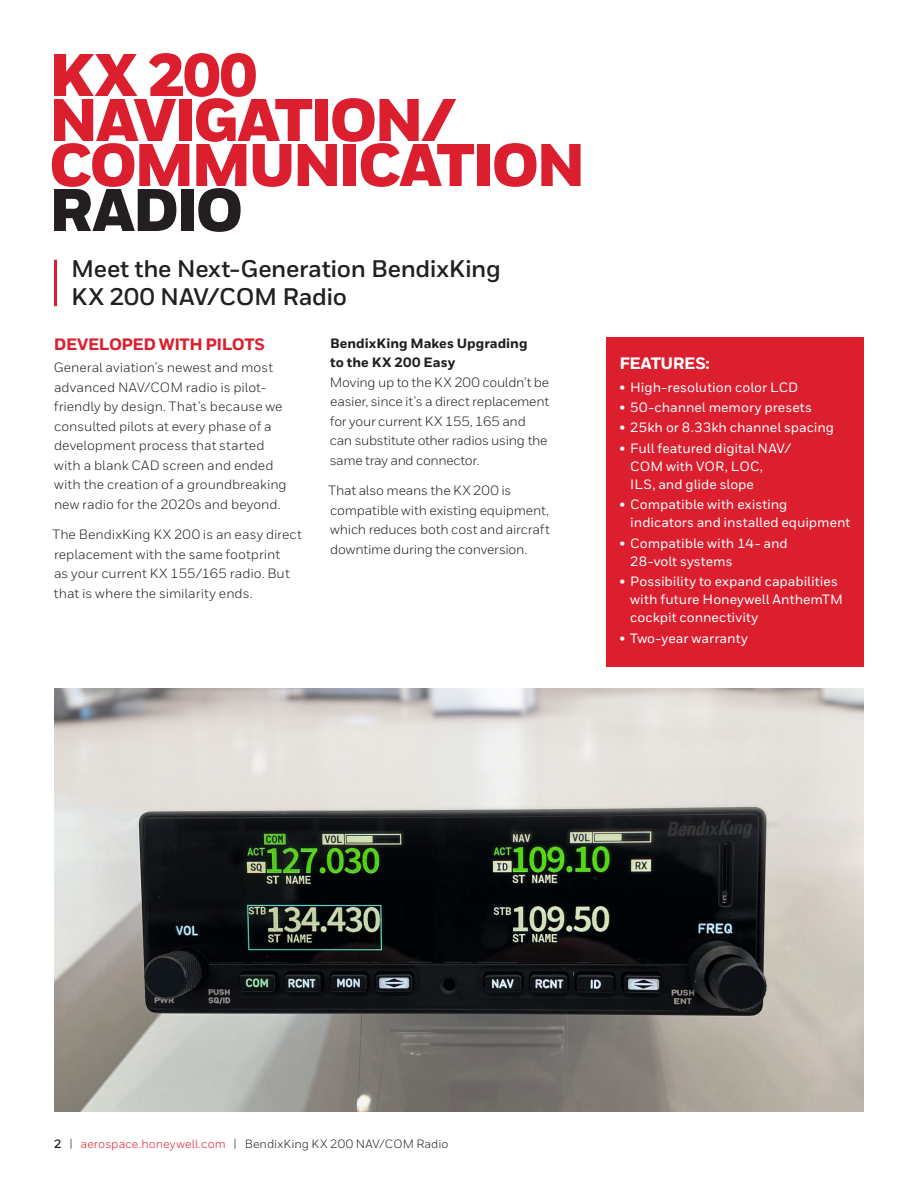
<style>
.page{position:relative;width:918px;height:1188px;background:#fff}
.page>*{position:absolute;margin:0;border:0;box-sizing:border-box;transform-origin:0 0}
.Title_40_30__the_res{font:900 60px/45px "Honeywell Sans";letter-spacing:-.05em;color:#dc1f2e}
.Title_40_30__the_res-2{font:900 60px "Honeywell Sans";letter-spacing:-.045em;color:#231f20}
.Intro_Body{font:700 24px/28.5px "Honeywell Sans";letter-spacing:-.015em;color:#231f20}
.Heading_2__11_12{font:800 16.5px "Honeywell Sans";letter-spacing:-.03em;color:#dc1f2e}
.Red_Sidebar__Heading{font:800 16.5px "Honeywell Sans";letter-spacing:-.025em;color:#fff}
.Body__9_13_pt{font:13.5px/19.5px "Honeywell Sans";letter-spacing:-.005em;color:#231f20}
.t1{font:500 13.5px/18px "Honeywell Sans";color:#fff}
.Body__9_13_pt-2{font:13.5px/19.5px "Honeywell Sans";letter-spacing:-.025em;color:#231f20}
.MASTER__Header_Foote{font:12px "Honeywell Sans";letter-spacing:.005em;color:#231f20}
.s1{font-weight:800}
.s2{font-weight:700}
.s3{color:#dc1f2e}
</style>
<div class="page">
<div style="left:606px;top:338px;width:258px;height:329px;background:#dc1f2e"></div>
<hr style="left:54px;top:260px;width:3px;height:46px;background:#dc1f2e">
<img style="left:54px;top:688px;width:810px;height:423px">
<p class="Title_40_30__the_res" style="left:49px;top:55px;width:210px">KX 200</p>
<p class="Title_40_30__the_res" style="left:49px;top:100px;width:538px">NAVIGATION/<br>COMMUNICATION</p>
<p class="Title_40_30__the_res-2" style="left:49px;top:173px;width:196px">RADIO</p>
<p class="Intro_Body" style="left:71px;top:255px;width:431px">Meet the Next-Generation BendixKing<br>KX 200 NAV/COM Radio</p>
<p class="Heading_2__11_12" style="left:54px;top:334px;width:213px">DEVELOPED WITH PILOTS</p>
<p class="Body__9_13_pt" style="left:54px;top:358px;width:235px">General aviation’s newest and most advanced NAV/COM radio is pilot&shy;friendly by design. That’s because we consulted pilots at every phase of a development process that started with a blank CAD screen and ended with the creation of a groundbreaking new radio for the 2020s and beyond.</p>
<p class="Body__9_13_pt" style="left:52px;top:525px;width:251px">The BendixKing KX 200 is an easy direct replacement with the same footprint<br>as your current KX 155/165 radio. But that is where the similarity ends.</p>
<p class="Body__9_13_pt-2" style="left:330px;top:334px;width:221px"><span class="s1">BendixKing Makes Upgrading<br>to the KX 200 Easy<br></span>Moving up to the KX 200 couldn’t be easier, since it’s a direct replacement for your current KX 155, 165 and can substitute other radios using the same tray and connector.</p>
<p class="Body__9_13_pt" style="left:328px;top:481px;width:223px">That also means the KX 200 is compatible with existing equipment, which reduces both cost and aircraft downtime during the conversion.</p>
<p class="Red_Sidebar__Heading" style="left:619px;top:353px;width:92px">FEATURES:</p>
<p class="t1" style="left:620px;top:378px;width:180px">• High-resolution color LCD</p>
<p class="t1" style="left:620px;top:399px;width:194px">• 50-channel memory presets</p>
<p class="t1" style="left:620px;top:419px;width:216px">• 25kh or 8.33kh channel spacing</p>
<p class="t1" style="left:630px;top:439px;width:162px;text-indent:-11px">• Full featured digital NAV/<br>COM with VOR, LOC,<br>ILS, and glide slope</p>
<p class="t1" style="left:630px;top:496px;width:222px;text-indent:-11px">• Compatible with existing indicators and installed equipment</p>
<p class="t1" style="left:630px;top:534px;width:159px;text-indent:-11px">• Compatible with 14- and<br>28-volt systems</p>
<p class="t1" style="left:630px;top:573px;width:214px;text-indent:-11px">• Possibility to expand capabilities with future Honeywell AnthemTM cockpit connectivity</p>
<p class="t1" style="left:620px;top:629px;width:130px">• Two-year warranty</p>
<p class="MASTER__Header_Foote" style="left:54px;top:1136px;width:396px"><span class="s2">2</span> | <span class="s3">aerospace.honeywell.com</span> | BendixKing KX 200 NAV/COM Radio</p>
</div>
